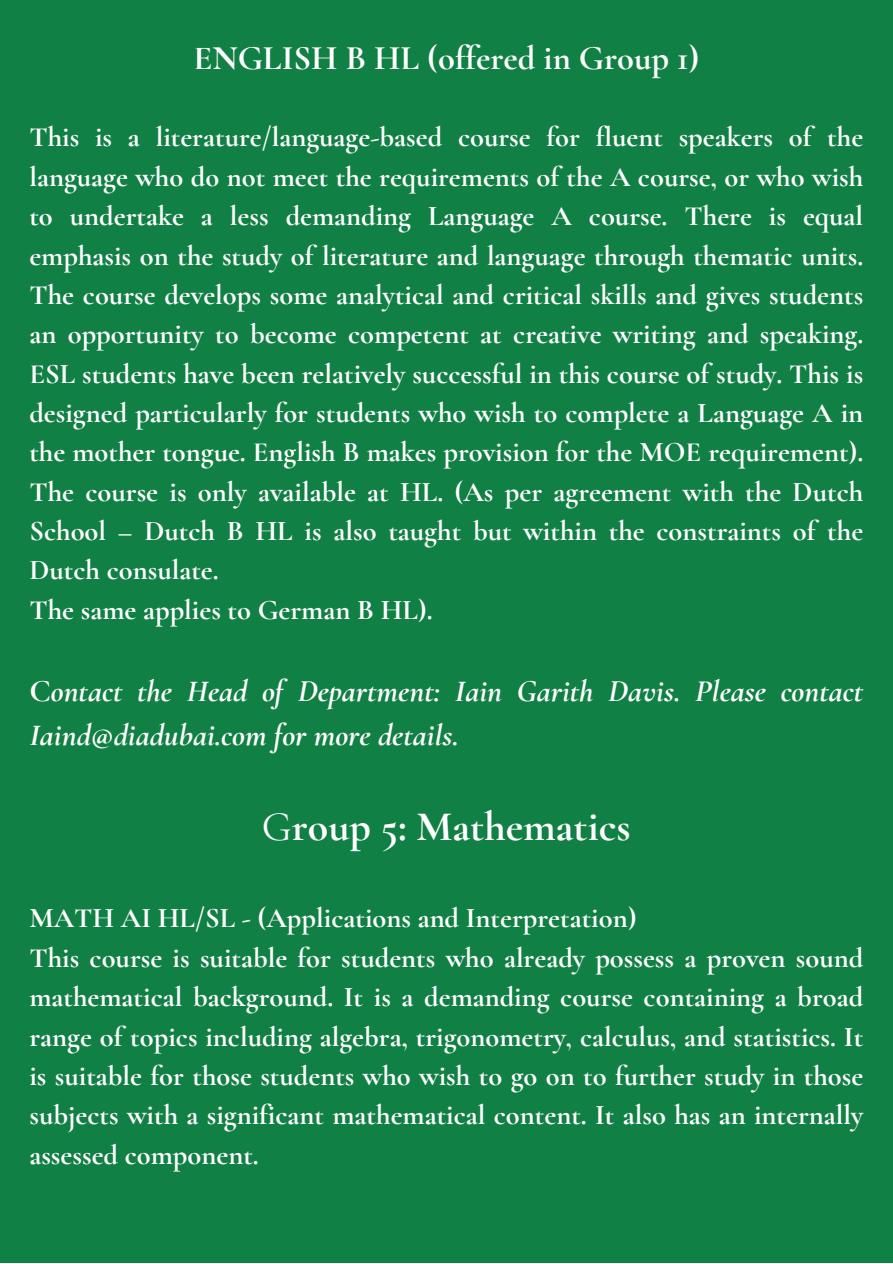
<style>
.page{position:relative;width:893px;height:1264px;background:#fff}
.page>*{position:absolute;margin:0;border:0;box-sizing:border-box;transform-origin:0 0}
.t1{font:700 42px "Cormorant Garamond";color:#fff}
.t2{font:700 34.5px "Cormorant Garamond";color:#fff}
.t3{font:italic 700 31.5px/43.8px "Cormorant Garamond";color:#fff}
.t4{font:700 28.5px/39.3px "Cormorant Garamond";color:#fff}
.s1{font-style:normal}
.s2{font-weight:400}
</style>
<div class="page">
<div style="left:0;top:0;width:892px;height:1262px;background:#118044"></div>
<p class="t2" style="left:193px;top:37px;width:507px">ENGLISH B HL (offered in Group 1)</p>
<p class="t4" style="left:29px;top:118px;width:835px">This is a literature/language-based course for fluent speakers of the language who do not meet the requirements of the A course, or who wish to undertake a less demanding Language A course. There is equal emphasis on the study of literature and language through thematic units.<br>The course develops some analytical and critical skills and gives students an opportunity to become competent at creative writing and speaking.<br>ESL students have been relatively successful in this course of study. This is designed particularly for students who wish to complete a Language A in the mother tongue. English B makes provision for the MOE requirement).<br>The course is only available at HL. (As per agreement with the Dutch School – Dutch B HL is also taught but within the constraints of the Dutch consulate.<br>The same applies to German B HL).</p>
<p class="t3" style="left:29px;top:669px;width:835px"><span class="s1">C</span>ontact the Head of Department: Iain Garith Davis. Please contact<br>Iaind@diadubai.com for more details.</p>
<h1 class="t1" style="left:262px;top:800px;width:370px"><span class="s2">G</span>roup 5: Mathematics</h1>
<p class="t4" style="left:29px;top:898px;width:835px">MATH AI HL/SL - (Applications and Interpretation)<br>This course is suitable for students who already possess a proven sound mathematical background. It is a demanding course containing a broad range of topics including algebra, trigonometry, calculus, and statistics. It is suitable for those students who wish to go on to further study in those subjects with a significant mathematical content. It also has an internally assessed component.</p>
</div>
